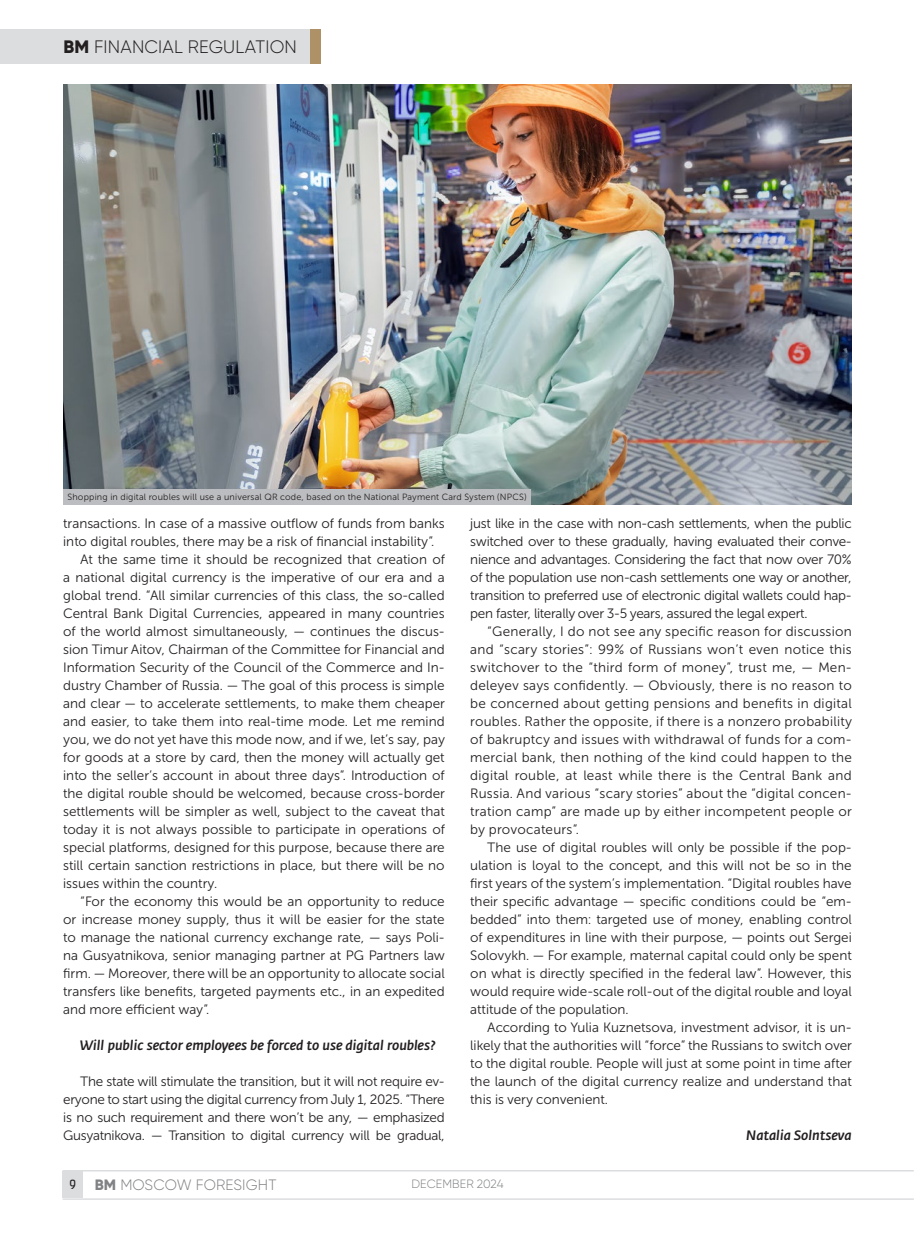
<style>
.page{position:relative;width:915px;height:1234px;background:#fff}
.page>*{position:absolute;margin:0;border:0;box-sizing:border-box;transform-origin:0 0}
.t1{font:300 18px "Gilroy";letter-spacing:.01em;color:#231f20}
.t2{font:300 15px "Gilroy";letter-spacing:.01em;color:#808285}
.text{font:13.5px/18px "Museo Sans Cyrl 300";color:#231f20;text-align:justify}
.qwestion{font:italic 500 13.5px "Fedra Sans Pro";color:#231f20}
.t3{font:300 12px "Gilroy";letter-spacing:.01em;color:#808285}
.text-2{font:9px "Museo Sans Cyrl 300";letter-spacing:.02em;color:#231f20}
.s1{font-weight:800}
.s2{font-family:"Kelson Sans";font-weight:400;font-size:12px;color:#231f20}
</style>
<div class="page">
<div style="left:0;top:30px;width:315px;height:34px;background:#dcdddf"></div>
<div style="left:310px;top:30px;width:10px;height:34px;background:#af9167"></div>
<img style="left:63px;top:84px;width:788px;height:420px">
<div style="left:63px;top:489px;width:467px;height:15px;background:#bcbdc0"></div>
<hr style="left:63px;top:1169px;width:850px;height:2px;background:#dcdddf">
<hr style="left:63px;top:1197px;width:850px;height:2px;background:#dcdddf">
<div style="left:63px;top:1171px;width:20px;height:26px;background:#dcdddf"></div>
<p class="t1" style="left:63px;top:36px;width:235px"><span class="s1">BM</span> FINANCIAL REGULATION</p>
<p class="text-2" style="left:67px;top:492px;width:460px">Shopping in digital roubles will use a universal QR code, based on the National Payment Card System (NPCS)</p>
<p class="text" style="left:63px;top:514px;width:383px">transactions. In case of a massive outflow of funds from banks into digital roubles, there may be a risk of financial instability”.</p>
<p class="text" style="left:63px;top:550px;width:383px;text-indent:17px">At the same time it should be recognized that creation of a national digital currency is the imperative of our era and a global trend. “All similar currencies of this class, the so-called Central Bank Digital Currencies, appeared in many countries of the world almost simultaneously, — continues the discus&shy;sion Timur Aitov, Chairman of the Committee for Financial and Information Security of the Council of the Commerce and In&shy;dustry Chamber of Russia. — The goal of this process is simple and clear — to accelerate settlements, to make them cheaper and easier, to take them into real-time mode. Let me remind you, we do not yet have this mode now, and if we, let’s say, pay for goods at a store by card, then the money will actually get into the seller’s account in about three days”. Introduction of the digital rouble should be welcomed, because cross-border settlements will be simpler as well, subject to the caveat that today it is not always possible to participate in operations of special platforms, designed for this purpose, because there are still certain sanction restrictions in place, but there will be no issues within the country.</p>
<p class="text" style="left:63px;top:892px;width:383px;text-indent:17px">“For the economy this would be an opportunity to reduce or increase money supply, thus it will be easier for the state to manage the national currency exchange rate, — says Poli&shy;na Gusyatnikova, senior managing partner at PG Partners law firm. — Moreover, there will be an opportunity to allocate social transfers like benefits, targeted payments etc., in an expedited and more efficient way”.</p>
<p class="qwestion" style="left:80px;top:1036px;width:356px">Will public sector employees be forced to use digital roubles?</p>
<p class="text" style="left:63px;top:1072px;width:383px;text-indent:17px">The state will stimulate the transition, but it will not require ev&shy;eryone to start using the digital currency from July 1, 2025. “There is no such requirement and there won’t be any, — emphasized Gusyatnikova. — Transition to digital currency will be gradual,</p>
<p class="text" style="left:470px;top:514px;width:383px">just like in the case with non-cash settlements, when the public switched over to these gradually, having evaluated their conve&shy;nience and advantages. Considering the fact that now over 70% of the population use non-cash settlements one way or another, transition to preferred use of electronic digital wallets could hap&shy;pen faster, literally over 3-5 years, assured the legal expert.</p>
<p class="text" style="left:470px;top:622px;width:383px;text-indent:17px">“Generally, I do not see any specific reason for discussion and “scary stories”: 99% of Russians won’t even notice this switchover to the “third form of money”, trust me, — Men&shy;deleyev says confidently. — Obviously, there is no reason to be concerned about getting pensions and benefits in digital roubles. Rather the opposite, if there is a nonzero probability of bakruptcy and issues with withdrawal of funds for a com&shy;mercial bank, then nothing of the kind could happen to the digital rouble, at least while there is the Central Bank and Russia. And various “scary stories” about the “digital concen&shy;tration camp” are made up by either incompetent people or by provocateurs”.</p>
<p class="text" style="left:470px;top:838px;width:383px;text-indent:17px">The use of digital roubles will only be possible if the pop&shy;ulation is loyal to the concept, and this will not be so in the first years of the system’s implementation. “Digital roubles have their specific advantage — specific conditions could be “em&shy;bedded” into them: targeted use of money, enabling control of expenditures in line with their purpose, — points out Sergei Solovykh. — For example, maternal capital could only be spent on what is directly specified in the federal law”. However, this would require wide-scale roll-out of the digital rouble and loyal attitude of the population.</p>
<p class="text" style="left:470px;top:1018px;width:383px;text-indent:17px">According to Yulia Kuznetsova, investment advisor, it is un&shy;likely that the authorities will “force” the Russians to switch over to the digital rouble. People will just at some point in time after the launch of the digital currency realize and understand that this is very convenient.</p>
<p class="qwestion" style="left:746px;top:1126px;width:107px">Natalia Solntseva</p>
<p class="t2" style="left:69px;top:1174px;width:208px"><span class="s2">9</span> <span class="s1">BM</span> MOSCOW FORESIGHT</p>
<p class="t3" style="left:411px;top:1176px;width:94px">DECEMBER 2024</p>
</div>
